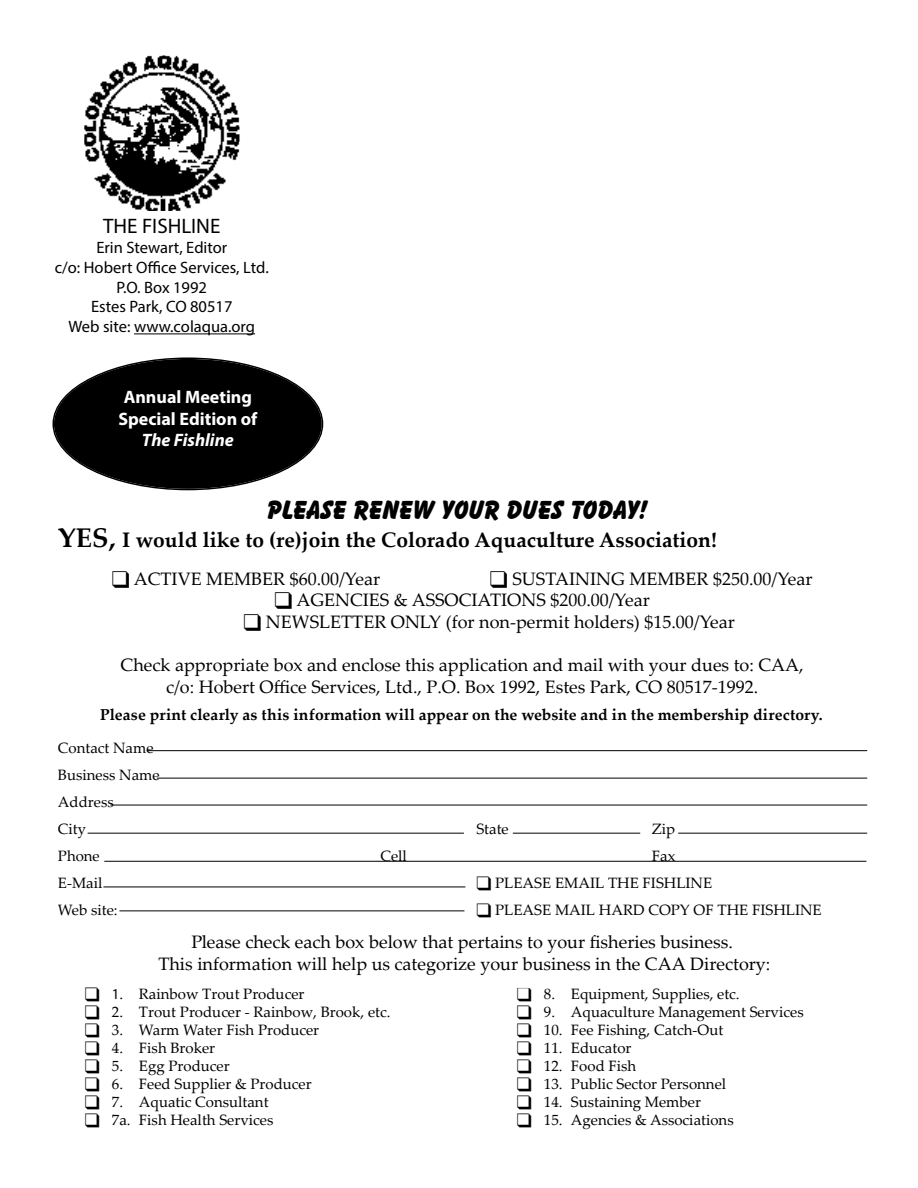
<style>
.page{position:relative;width:918px;height:1188px;background:#fff}
.page>*{position:absolute;margin:0;border:0;box-sizing:border-box;transform-origin:0 0}
.t1{font:800 27px "Balloon BT";color:#000}
.t2{font:700 21px "Palatino Linotype";color:#000}
.t3{font:21px "Myriad Pro";color:#000}
.t4{font:18px/21.6px "Palatino Linotype";color:#000;text-align:center}
.t5{font:700 18px/21.6px "Myriad Pro";color:#fff}
.t6{font:italic 700 18px "Myriad Pro";color:#fff}
.t7{font:16.5px/19.8px "Myriad Pro";color:#000;text-align:center}
.t8{font:700 15.75px "Palatino Linotype";letter-spacing:.005em;color:#000}
.t9{font:15px/27px "Palatino Linotype";color:#000}
.s1{font-size:27px}
.s2{font-family:"Myriad Pro"}
</style>
<div class="page">
<div style="left:54px;top:359px;width:268px;height:130px;background:#000;border-radius:50%"></div>
<hr style="left:134px;top:333px;width:121px;height:1px;background:#000">
<img style="left:86px;top:57px;width:152px;height:152px">
<div style="left:83px;top:54px;width:158px;height:158px;border:2px solid #fff"></div>
<hr style="left:88px;top:833px;width:376px;height:1px;background:#000">
<hr style="left:513px;top:833px;width:127px;height:1px;background:#000">
<hr style="left:678px;top:833px;width:189px;height:1px;background:#000">
<hr style="left:157px;top:778px;width:710px;height:1px;background:#000">
<hr style="left:104px;top:861px;width:762px;height:1px;background:#000">
<hr style="left:110px;top:805px;width:757px;height:1px;background:#000">
<hr style="left:147px;top:750px;width:720px;height:1px;background:#000">
<hr style="left:103px;top:887px;width:362px;height:1px;background:#000">
<hr style="left:119px;top:910px;width:345px;height:1px;background:#000">
<h2 class="t3" style="left:103px;top:213px;width:119px">THE FISHLINE</h2>
<p class="t7" style="left:55px;top:237px;width:215px">Erin Stewart, Editor<br>c/o: Hobert Office Services, Ltd.<br>P.O. Box 1992<br>Estes Park, CO 80517<br>Web site: www.colaqua.org</p>
<p class="t5" style="left:118px;top:385px;width:141px">Annual Meeting<br>Special Edition of</p>
<p class="t6" style="left:142px;top:428px;width:93px">The Fishline</p>
<h1 class="t1" style="left:267px;top:494px;width:382px">PLEASE RENEW YOUR DUES TODAY!</h1>
<h2 class="t2" style="left:58px;top:524px;width:660px"><span class="s1">YES,</span> I would like to (re)join the Colorado Aquaculture Association!</h2>
<p class="t4" style="left:112px;top:567px;width:270px">❑ ACTIVE MEMBER $60.00/Year</p>
<p class="t4" style="left:490px;top:567px;width:324px">❑ SUSTAINING MEMBER $250.00/Year</p>
<p class="t4" style="left:275px;top:589px;width:377px">❑ AGENCIES &amp; ASSOCIATIONS $200.00/Year</p>
<p class="t4" style="left:243px;top:610px;width:493px">❑ NEWSLETTER ONLY (for non-permit holders) $15.00/Year</p>
<p class="t4" style="left:121px;top:653px;width:685px">Check appropriate box and enclose this application and mail with your dues to: CAA, c/o: Hobert Office Services, Ltd., P.O. Box 1992, Estes Park, CO 80517-1992.</p>
<p class="t8" style="left:100px;top:703px;width:724px">Please print clearly as this information will appear on the website and in the membership directory.</p>
<p class="t9" style="left:58px;top:733px;width:103px">Contact Name<br>Business Name<br>Address<br>City</p>
<p class="t9" style="left:476px;top:814px;width:34px">State</p>
<p class="t9" style="left:652px;top:814px;width:25px">Zip</p>
<p class="t9" style="left:58px;top:841px;width:43px">Phone</p>
<p class="t9" style="left:380px;top:841px;width:28px">Cell</p>
<p class="t9" style="left:652px;top:841px;width:25px">Fax</p>
<p class="t9" style="left:58px;top:868px;width:46px">E-Mail</p>
<p class="t9" style="left:476px;top:868px;width:237px">❑ PLEASE EMAIL THE FISHLINE</p>
<p class="t9" style="left:58px;top:895px;width:61px">Web site:</p>
<p class="t9" style="left:476px;top:895px;width:347px">❑ PLEASE MAIL HARD COPY OF THE FISHLINE</p>
<p class="t4" style="left:158px;top:931px;width:613px">Please check each box below that pertains to your fisheries business.<br>This information will help us categorize your business in the CAA Directory:</p>
<p class="t9" style="left:85px;top:979px;width:221px">❑ <span class="s2">1</span>. Rainbow Trout Producer</p>
<p class="t9" style="left:85px;top:997px;width:307px">❑ 2. Trout Producer - Rainbow, Brook, etc.</p>
<p class="t9" style="left:85px;top:1015px;width:236px">❑ 3. Warm Water Fish Producer</p>
<p class="t9" style="left:85px;top:1033px;width:132px">❑ 4. Fish Broker</p>
<p class="t9" style="left:85px;top:1051px;width:146px">❑ 5. Egg Producer</p>
<p class="t9" style="left:85px;top:1069px;width:228px">❑ 6. Feed Supplier &amp; Producer</p>
<p class="t9" style="left:85px;top:1087px;width:185px">❑ 7. Aquatic Consultant</p>
<p class="t9" style="left:85px;top:1105px;width:190px">❑ 7a. Fish Health Services</p>
<p class="t9" style="left:517px;top:980px;width:224px">❑ 8. Equipment, Supplies, etc.</p>
<p class="t9" style="left:517px;top:998px;width:288px">❑ 9. Aquaculture Management Services</p>
<p class="t9" style="left:517px;top:1016px;width:208px">❑ 10. Fee Fishing, Catch-Out</p>
<p class="t9" style="left:517px;top:1034px;width:116px">❑ 11. Educator</p>
<p class="t9" style="left:517px;top:1052px;width:121px">❑ 12. Food Fish</p>
<p class="t9" style="left:517px;top:1070px;width:211px">❑ 13. Public Sector Personnel</p>
<p class="t9" style="left:517px;top:1088px;width:185px">❑ 14. Sustaining Member</p>
<p class="t9" style="left:517px;top:1106px;width:218px">❑ 15. Agencies &amp; Associations</p>
</div>
